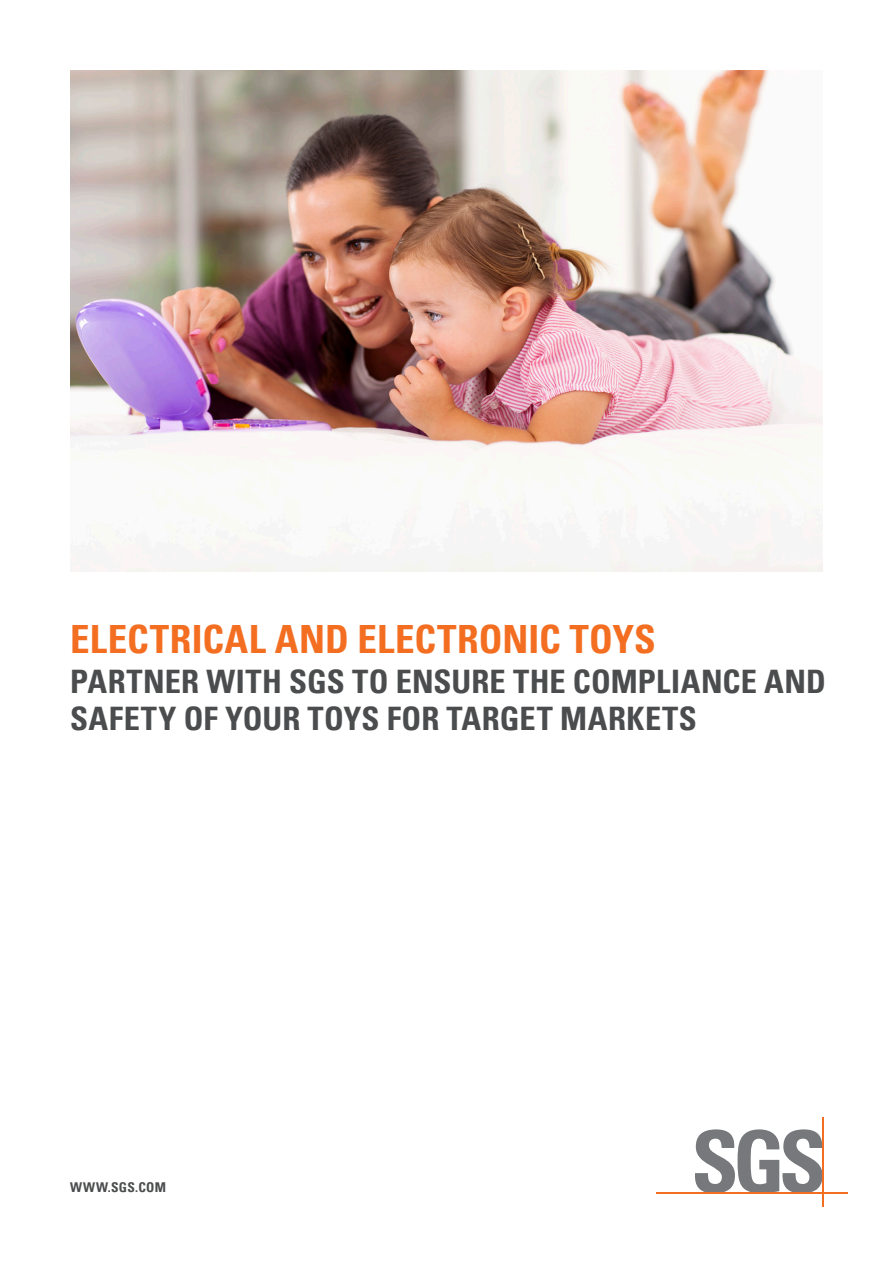
<style>
.page{position:relative;width:893px;height:1263px;background:#fff}
.page>*{position:absolute;margin:0;border:0;box-sizing:border-box;transform-origin:0 0}
.HEADLINES_BIG{font:700 condensed 39px "Univers LT";color:#f36e21}
.HEADLINES_BIG-2{font:700 condensed 32.4px/37.5px "Univers LT";letter-spacing:.005em;color:#4b4c4d}
.SUBHEADINGS{font:700 condensed 13.5px "Univers LT";letter-spacing:.02em;color:#4b4c4d}
</style>
<div class="page">
<svg style="left:695px;top:1129px;width:127px;height:63px"></svg>
<hr style="left:656px;top:1192px;width:192px;height:1px;background:#f36e21">
<hr style="left:822px;top:1117px;width:2px;height:89px;background:#f36e21">
<img style="left:70px;top:70px;width:753px;height:502px">
<p class="HEADLINES_BIG" style="left:70px;top:615px;width:587px">ELECTRICAL AND ELECTRONIC TOYS</p>
<p class="HEADLINES_BIG-2" style="left:70px;top:662px;width:757px">PARTNER WITH SGS TO ENSURE THE COMPLIANCE AND<br>SAFETY OF YOUR TOYS FOR TARGET MARKETS</p>
<p class="SUBHEADINGS" style="left:70px;top:1179px;width:97px">WWW.SGS.COM</p>
</div>
